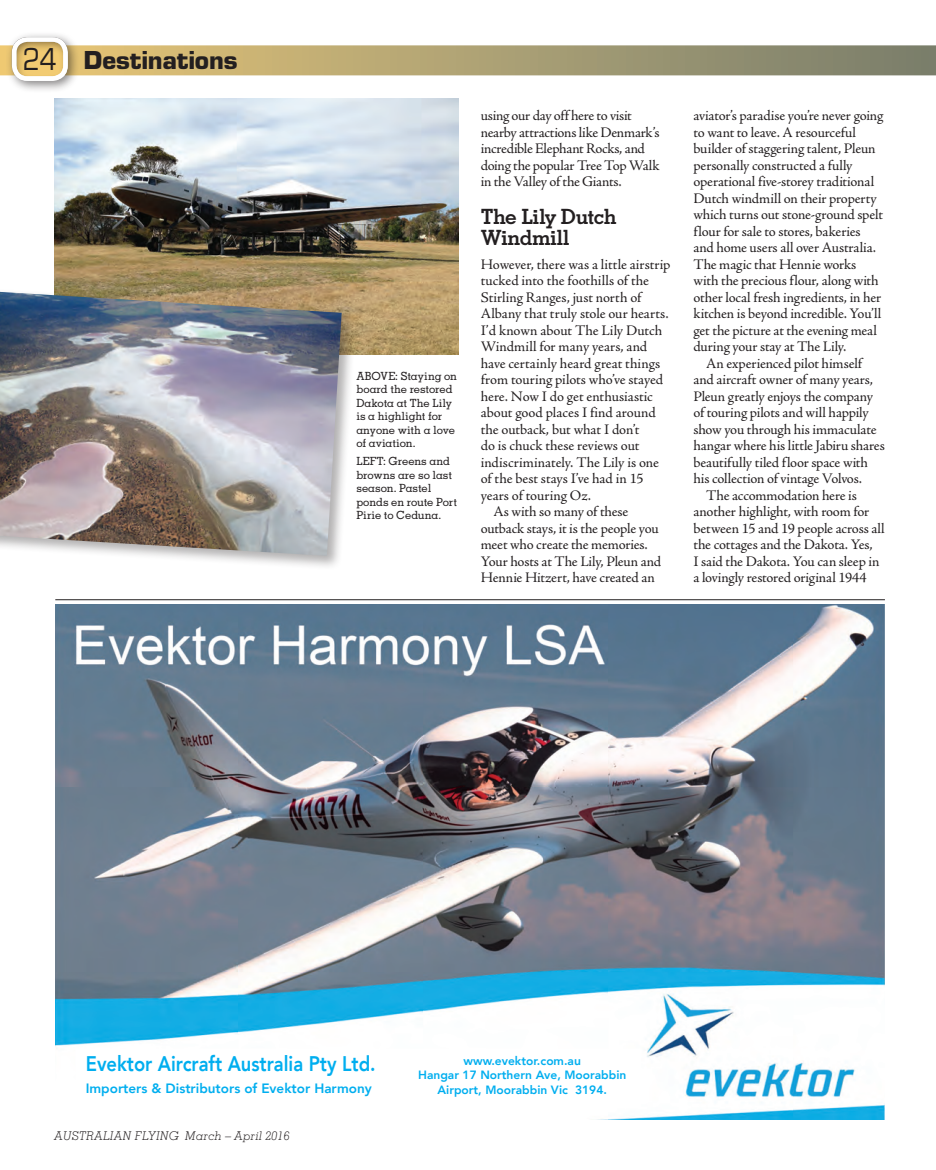
<style>
.page{position:relative;width:936px;height:1170px;background:#fff}
.page>*{position:absolute;margin:0;border:0;box-sizing:border-box;transform-origin:0 0}
.t1{font:700 24px "Eurostile LT Std";letter-spacing:-.005em;color:#231f20}
.t2{font:800 21.15px "Avenir";color:#00aeef;scale:.87 1}
.t3{font:700 21px/21px "Memphis LT Std";letter-spacing:-.03em;color:#231f20}
.t4{font:14.7px/16.5px "Adobe Jenson Pro";letter-spacing:-.01em;color:#231f20}
.t5{font:800 13.5px "Avenir";color:#00aeef}
.t6{font:800 12px/14.4px "Avenir";color:#00aeef;text-align:center}
.t7{font:italic 300 12px "Memphis LT Std";letter-spacing:.01em;color:#231f20}
.t8{font:500 11.25px/13.5px "Memphis LT Std";letter-spacing:-.01em;color:#231f20}
.s1{font-weight:400;font-stretch:condensed;font-size:30.3px}
</style>
<div class="page">
<div style="left:0;top:45px;width:935px;height:30px;background:linear-gradient(to right,#ebc978,#777d6e)"></div>
<img style="left:54px;top:99px;width:404px;height:255px">
<div style="left:6px;top:31px;width:74px;height:62px;background:#231f20;opacity:.55"></div>
<div style="left:0;top:26px;width:82px;height:57px;background:#231f20;opacity:.85"></div>
<div style="left:12px;top:37px;width:56px;height:44px;border:5px solid #fff;border-radius:13px"></div>
<hr style="left:55px;top:599px;width:829px;height:1px;background:#231f20">
<img style="left:55px;top:604px;width:829px;height:515px">
<div style="left:0;top:288px;width:356px;height:282px;background:#231f20;opacity:.35"></div>
<img style="left:0;top:292px;width:342px;height:264px">
<h1 class="t1" style="left:23px;top:45px;width:216px"><span class="s1">24</span> Destinations</h1>
<p class="t8" style="left:356px;top:369px;width:102px">ABOVE: Staying on board the restored<br>Dakota at The Lily is a highlight for anyone with a love of aviation.</p>
<p class="t8" style="left:356px;top:454px;width:102px">LEFT: Greens and browns are so last season. Pastel ponds en route Port<br>Pirie to Ceduna.</p>
<p class="t4" style="left:480px;top:107px;width:180px">using our day off here to visit nearby attractions like Denmark’s incredible Elephant Rocks, and doing the popular Tree Top Walk in the Valley of the Giants.</p>
<h3 class="t3" style="left:480px;top:205px;width:137px">The Lily Dutch<br>Windmill</h3>
<p class="t4" style="left:480px;top:256px;width:191px">However, there was a little airstrip</p>
<p class="t4" style="left:480px;top:272px;width:170px">tucked into the foothills of the</p>
<p class="t4" style="left:480px;top:289px;width:162px">Stirling Ranges, just north of</p>
<p class="t4" style="left:480px;top:305px;width:189px">Albany that truly stole our hearts.</p>
<p class="t4" style="left:480px;top:322px;width:183px">I’d known about The Lily Dutch</p>
<p class="t4" style="left:480px;top:338px;width:168px">Windmill for many years, and</p>
<p class="t4" style="left:480px;top:355px;width:181px">have certainly heard great things</p>
<p class="t4" style="left:480px;top:371px;width:184px">from touring pilots who’ve stayed</p>
<p class="t4" style="left:480px;top:388px;width:174px">here. Now I do get enthusiastic</p>
<p class="t4" style="left:480px;top:404px;width:176px">about good places I find around</p>
<p class="t4" style="left:480px;top:421px;width:160px">the outback, but what I don’t</p>
<p class="t4" style="left:480px;top:437px;width:160px">do is chuck these reviews out</p>
<p class="t4" style="left:480px;top:454px;width:180px">indiscriminately. The Lily is one</p>
<p class="t4" style="left:480px;top:470px;width:164px">of the best stays I’ve had in 15</p>
<p class="t4" style="left:480px;top:487px;width:112px">years of touring Oz.</p>
<p class="t4" style="left:493px;top:503px;width:136px">As with so many of these</p>
<p class="t4" style="left:480px;top:520px;width:179px">outback stays, it is the people you</p>
<p class="t4" style="left:480px;top:536px;width:169px">meet who create the memories.</p>
<p class="t4" style="left:480px;top:553px;width:182px">Your hosts at The Lily, Pleun and</p>
<p class="t4" style="left:480px;top:569px;width:176px">Hennie Hitzert, have created an</p>
<p class="t4" style="left:693px;top:107px;width:191px">aviator’s paradise you’re never going to want to leave. A resourceful builder of staggering talent, Pleun personally constructed a fully operational five-storey traditional Dutch windmill on their property which turns out stone-ground spelt flour for sale to stores, bakeries and home users all over Australia.<br>The magic that Hennie works with the precious flour, along with other local fresh ingredients, in her kitchen is beyond incredible. You’ll get the picture at the evening meal during your stay at The Lily.</p>
<p class="t4" style="left:706px;top:355px;width:157px">An experienced pilot himself</p>
<p class="t4" style="left:693px;top:371px;width:181px">and aircraft owner of many years,</p>
<p class="t4" style="left:693px;top:388px;width:181px">Pleun greatly enjoys the company</p>
<p class="t4" style="left:693px;top:404px;width:177px">of touring pilots and will happily</p>
<p class="t4" style="left:693px;top:421px;width:184px">show you through his immaculate</p>
<p class="t4" style="left:693px;top:437px;width:193px">hangar where his little Jabiru shares</p>
<p class="t4" style="left:693px;top:454px;width:176px">beautifully tiled floor space with</p>
<p class="t4" style="left:693px;top:470px;width:170px">his collection of vintage Volvos.</p>
<p class="t4" style="left:706px;top:487px;width:152px">The accommodation here is</p>
<p class="t4" style="left:693px;top:503px;width:177px">another highlight, with room for</p>
<p class="t4" style="left:693px;top:520px;width:193px">between 15 and 19 people across all</p>
<p class="t4" style="left:693px;top:536px;width:181px">the cottages and the Dakota. Yes,</p>
<p class="t4" style="left:693px;top:553px;width:187px">I said the Dakota. You can sleep in</p>
<p class="t4" style="left:693px;top:569px;width:175px">a lovingly restored original 1944</p>
<h2 class="t2" style="left:86px;top:1044px;width:335px">Evektor Aircraft Australia Pty Ltd.</h2>
<p class="t5" style="left:86px;top:1076px;width:287px">Importers &amp; Distributors of Evektor Harmony</p>
<p class="t7" style="left:54px;top:1128px;width:237px">AUSTRALIAN FLYING March – April 2016</p>
<p class="t6" style="left:418px;top:1052px;width:210px">www.evektor.com.au<br>Hangar 17 Northern Ave, Moorabbin<br>Airport, Moorabbin Vic 3194.</p>
</div>
